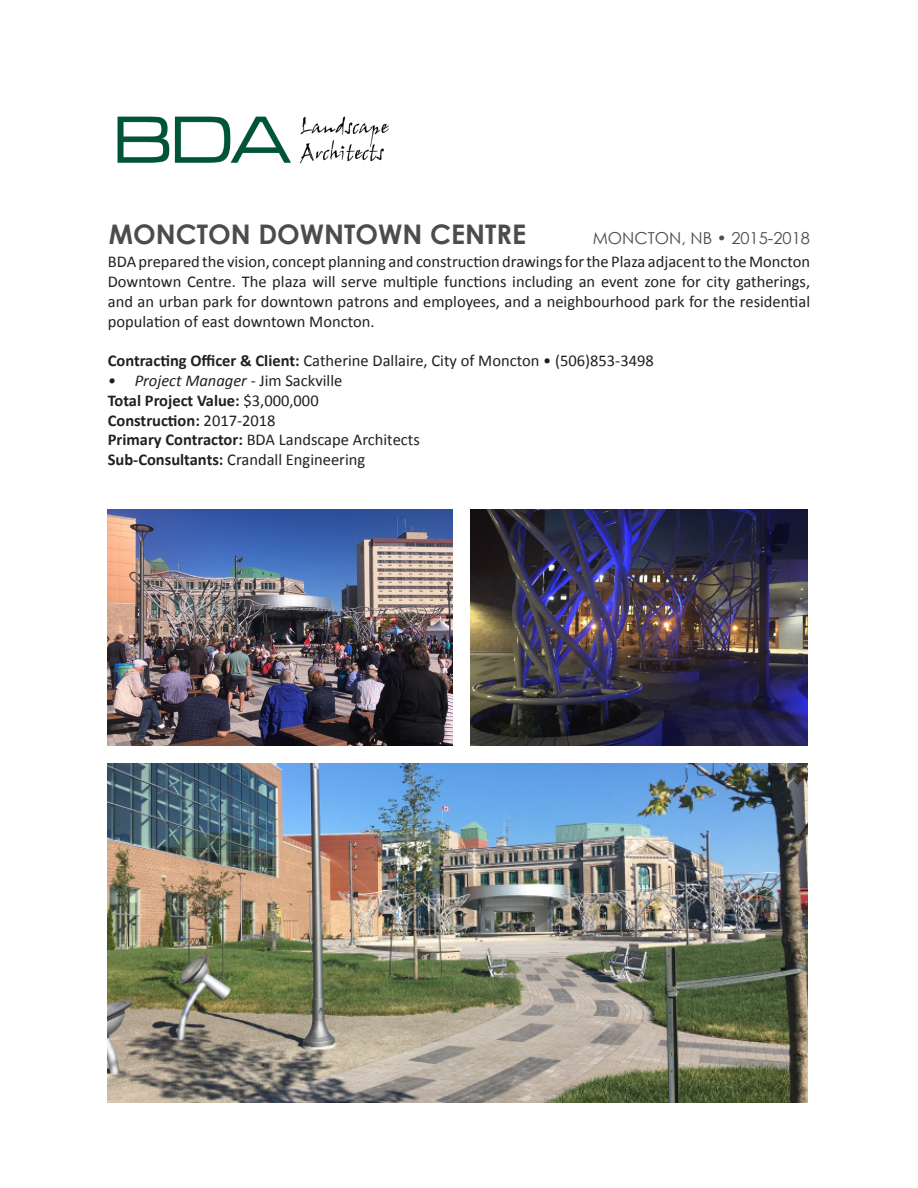
<style>
.page{position:relative;width:918px;height:1188px;background:#fff}
.page>*{position:absolute;margin:0;border:0;box-sizing:border-box;transform-origin:0 0}
.t1{font:700 27px "Century Gothic";color:#4b4c4d}
.t2{font:16.5px/19.8px "Calibri";color:#231f20;text-align:justify}
.t3{font:16.5px "Century Gothic";color:#4b4c4d}
.s1{font-weight:700}
.s2{font-style:italic}
</style>
<div class="page">
<img style="left:117px;top:116px;width:272px;height:48px">
<img style="left:108px;top:509px;width:345px;height:236px">
<img style="left:108px;top:764px;width:699px;height:339px">
<img style="left:471px;top:509px;width:336px;height:236px">
<h1 class="t1" style="left:109px;top:213px;width:419px">MONCTON DOWNTOWN CENTRE</h1>
<p class="t3" style="left:593px;top:226px;width:219px">MONCTON, NB • 2015-2018</p>
<p class="t2" style="left:108px;top:252px;width:704px">BDA prepared the vision, concept planning and construction drawings for the Plaza adjacent to the Moncton Downtown Centre. The plaza will serve multiple functions including an event zone for city gatherings, and an urban park for downtown patrons and employees, and a neighbourhood park for the residential population of east downtown Moncton.</p>
<p class="t2" style="left:108px;top:351px;width:548px"><span class="s1">Contracting Officer &amp; Client:</span> Catherine Dallaire, City of Moncton • (506)853-3498</p>
<p class="t2" style="left:108px;top:371px;width:314px;text-align:left"><span class="s2">• Project Manager</span> - Jim Sackville<br><span class="s1">Total Project Value:</span> $3,000,000<br><span class="s1">Construction:</span> 2017-2018<br><span class="s1">Primary Contractor:</span> BDA Landscape Architects <span class="s1">Sub-Consultants:</span> Crandall Engineering</p>
</div>
